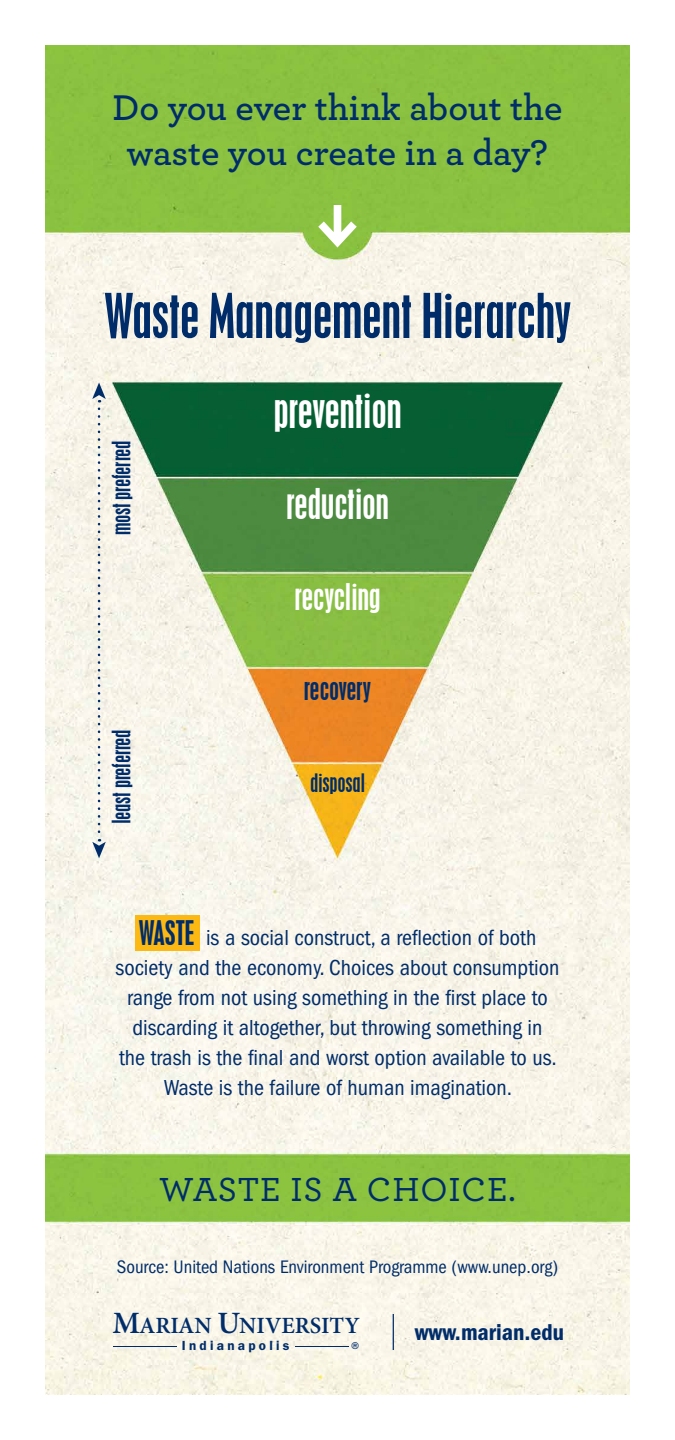
<style>
.page{position:relative;width:675px;height:1440px;background:#fff}
.page>*{position:absolute;margin:0;border:0;box-sizing:border-box;transform-origin:0 0}
.t1{font:condensed 55px "Placard";color:#002d6a}
.t2{font:condensed 42.5px "Placard";color:#fff}
.t3{font:600 37.5px/45px "Archer";letter-spacing:-.01em;color:#002d6a;text-align:center}
.t4{font:condensed 37.5px "Placard";color:#fff}
.t5{font:500 35px "Archer";letter-spacing:.025em;color:#002d6a}
.t6{font:condensed 32.5px "Placard";letter-spacing:-.005em;color:#fff}
.t7{font:condensed 27.5px "Placard";color:#002d6a}
.t8{font:23.75px "ITC Franklin Gothic Std Dm Cd";color:#002d6a}
.t9{font:600 23.25px "Minion Pro";color:#002d6a}
.t10{font:condensed 22.5px/30px "ITC Franklin Gothic Std";color:#002d6a;text-align:center}
.t11{font:condensed 22.5px "Placard";color:#002d6a}
.t12{font:condensed 18.75px "ITC Franklin Gothic Std";color:#002d6a}
.t13{font:17px "ITC Franklin Gothic Std";color:#002d6a}
.t14{font:600 13.25px "ITC Franklin Gothic Std";letter-spacing:.25em;color:#002d6a}
.s1{font-family:"Placard";font-size:30px}
.s2{font-size:31px}
</style>
<div class="page">
<img style="left:45px;top:45px;width:585px;height:1350px">
<div style="left:135px;top:915px;width:65px;height:36px;background:#fdb913"></div>
<hr style="left:113px;top:1346px;width:64px;height:1px;background:#002d6a">
<hr style="left:296px;top:1346px;width:53px;height:1px;background:#002d6a">
<svg style="left:318px;top:205px;width:39px;height:43px"></svg>
<hr style="left:393px;top:1314px;width:1px;height:36px;background:#002d6a">
<svg style="left:92px;top:382px;width:14px;height:20px"></svg>
<svg style="left:92px;top:409px;width:14px;height:449px;background:#e7e7e1"></svg>
<h3 class="t3" style="left:113px;top:83px;width:451px">Do you ever think about the waste you create in a day?</h3>
<h1 class="t1" style="left:104px;top:282px;width:469px">Waste Management Hierarchy</h1>
<p class="t11" style="left:108px;top:535px;width:96px;rotate:-90deg">most preferred</p>
<p class="t11" style="left:108px;top:824px;width:96px;rotate:-90deg">least preferred</p>
<h2 class="t2" style="left:273px;top:384px;width:129px">prevention</h2>
<h3 class="t4" style="left:286px;top:481px;width:104px">reduction</h3>
<h3 class="t6" style="left:295px;top:577px;width:87px">recycling</h3>
<p class="t7" style="left:304px;top:672px;width:69px">recovery</p>
<p class="t11" style="left:310px;top:769px;width:56px">disposal</p>
<p class="t10" style="left:116px;top:923px;width:445px"><span class="s1">WASTE</span> is a social construct, a reflection of both society and the economy. Choices about consumption range from not using something in the first place to discarding it altogether, but throwing something in<br>the trash is the final and worst option available to us.<br>Waste is the failure of human imagination.</p>
<h3 class="t5" style="left:159px;top:1164px;width:358px">WASTE IS A CHOICE.</h3>
<p class="t12" style="left:117px;top:1256px;width:443px">Source: United Nations Environment Programme (www.unep.org)</p>
<p class="t9" style="left:112px;top:1309px;width:249px"><span class="s2">M</span>ARIAN <span class="s2">U</span>NIVERSITY</p>
<p class="t14" style="left:182px;top:1337px;width:109px">Indianapolis</p>
<p class="t13" style="left:351px;top:1339px;width:15px">®</p>
<p class="t8" style="left:415px;top:1318px;width:151px">www.marian.edu</p>
</div>
